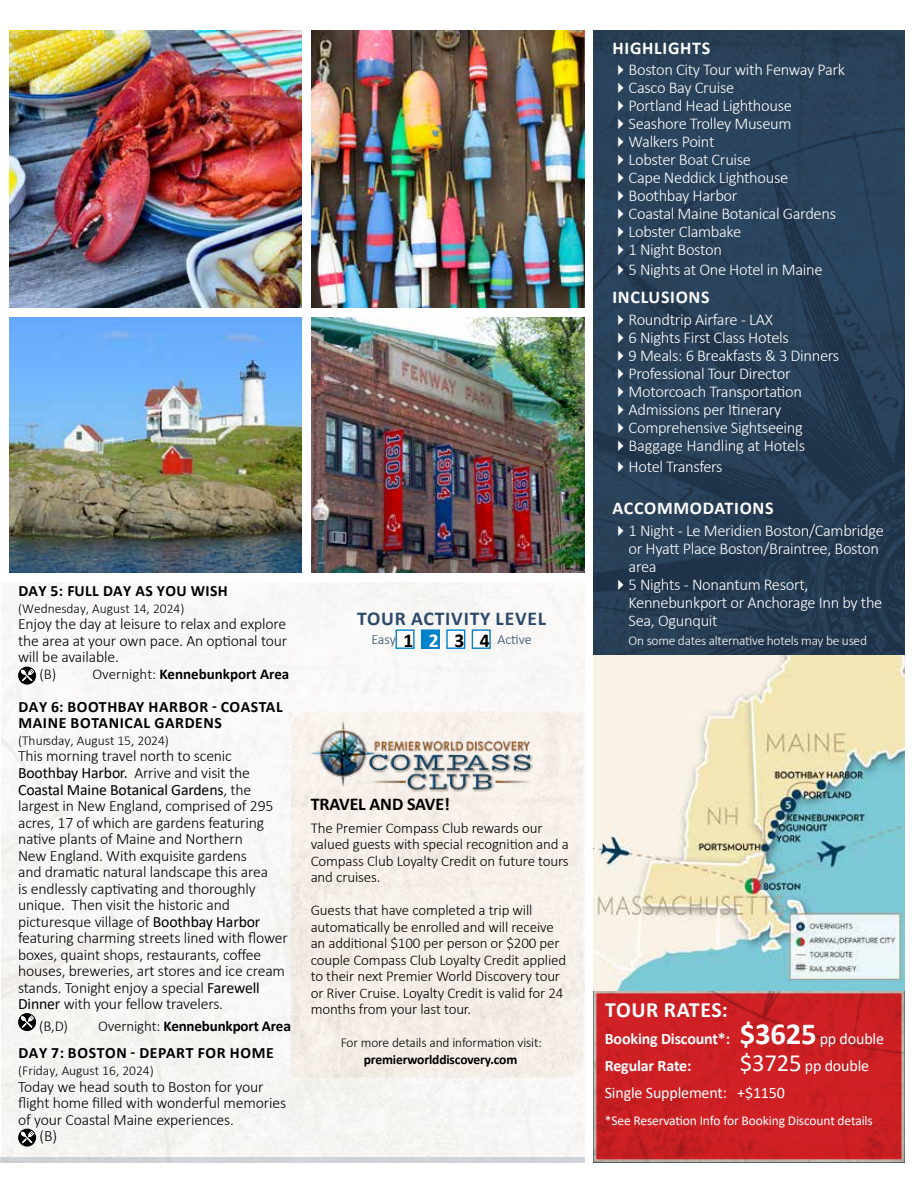
<style>
.page{position:relative;width:918px;height:1188px;background:#fff}
.page>*{position:absolute;margin:0;border:0;box-sizing:border-box;transform-origin:0 0}
.t1{font:700 21.75px "Calibri";letter-spacing:.03em;color:#fff}
.t2{font:700 19.65px "Calibri";letter-spacing:.04em;color:#2c4a6c}
.t3{font:700 18px "Calibri";letter-spacing:.04em;color:#fff}
.t4{font:700 18px "Calibri";letter-spacing:-.01em;color:#000}
.t5{font:300 16.5px/18px "Calibri";letter-spacing:-.02em;color:#fff}
.t6{font:700 16.05px/27px "Calibri";letter-spacing:-.01em;color:#fff}
.t7{font:16.05px/27px "Calibri";letter-spacing:-.01em;color:#fff}
.t8{font:300 15.75px/16.5px "Calibri";letter-spacing:-.01em;color:#000;text-align:justify}
.t9{font:700 15.75px/16.5px "Calibri";letter-spacing:.04em;color:#000}
.t10{font:700 15.75px "Calibri";letter-spacing:.02em;color:#000}
.t11{font:300 15px/16.5px "Calibri";letter-spacing:-.01em;color:#000}
.t12{font:700 15px "Calibri";letter-spacing:-.01em;color:#000}
.t13{font:300 14.1px "Calibri";letter-spacing:-.005em;color:#2c4a6c}
.t14{font:300 13.5px "Calibri";color:#000}
.t15{font:13.5px "Calibri";letter-spacing:-.01em;color:#fff}
.t16{font:300 13.5px "Calibri";letter-spacing:-.02em;color:#fff}
.t17{font:700 13.5px "Calibri";letter-spacing:-.01em;color:#000}
.s1{font-weight:300}
.s2{font-weight:400}
.s3{font-weight:700;font-size:19.65px;color:#000}
.s4{font-weight:700;font-size:19.65px;color:#fff}
.s5{font-size:30.75px}
.s6{font-size:24.75px}
</style>
<div class="page">
<div style="left:2px;top:582px;width:583px;height:575px;background:#f9f7f5"></div>
<img style="left:10px;top:30px;width:292px;height:277px">
<img style="left:311px;top:30px;width:274px;height:277px">
<img style="left:10px;top:318px;width:292px;height:255px">
<img style="left:311px;top:318px;width:274px;height:255px">
<div style="left:0;top:1157px;width:585px;height:5px;background:#cfd3d8"></div>
<svg style="left:18px;top:667px;width:18px;height:18px"></svg>
<svg style="left:21px;top:669px;width:13px;height:12px"></svg>
<svg style="left:18px;top:1013px;width:18px;height:18px"></svg>
<svg style="left:21px;top:1015px;width:13px;height:13px"></svg>
<svg style="left:18px;top:1129px;width:18px;height:18px"></svg>
<svg style="left:21px;top:1131px;width:13px;height:12px"></svg>
<img style="left:593px;top:30px;width:311px;height:1132px">
<img style="left:593px;top:656px;width:311px;height:335px">
<svg style="left:36px;top:948px;width:5px;height:5px"></svg>
<div style="left:396px;top:630px;width:18px;height:18px;background:#fff"></div>
<div style="left:396px;top:629px;width:19px;height:20px;border:1px solid #0083ca"></div>
<div style="left:422px;top:630px;width:17px;height:18px;background:#0083ca"></div>
<div style="left:421px;top:629px;width:19px;height:20px;border:1px solid #0083ca"></div>
<div style="left:447px;top:630px;width:18px;height:18px;background:#fff"></div>
<div style="left:446px;top:629px;width:19px;height:20px;border:1px solid #0083ca"></div>
<div style="left:472px;top:630px;width:18px;height:18px;background:#fff"></div>
<div style="left:472px;top:629px;width:19px;height:20px;border:1px solid #0c7ec0"></div>
<div style="left:291px;top:711px;width:292px;height:367px;background:#f6efe9"></div>
<img style="left:304px;top:715px;width:238px;height:79px">
<svg style="left:618px;top:65px;width:5px;height:10px"></svg>
<svg style="left:618px;top:83px;width:5px;height:10px"></svg>
<svg style="left:618px;top:101px;width:5px;height:10px"></svg>
<svg style="left:618px;top:119px;width:5px;height:10px"></svg>
<svg style="left:618px;top:137px;width:5px;height:10px"></svg>
<svg style="left:618px;top:155px;width:5px;height:10px"></svg>
<svg style="left:618px;top:173px;width:5px;height:10px"></svg>
<svg style="left:618px;top:191px;width:5px;height:10px"></svg>
<svg style="left:618px;top:209px;width:5px;height:10px"></svg>
<svg style="left:618px;top:227px;width:5px;height:10px"></svg>
<svg style="left:618px;top:245px;width:5px;height:10px"></svg>
<svg style="left:618px;top:264px;width:5px;height:11px"></svg>
<svg style="left:618px;top:314px;width:5px;height:11px"></svg>
<svg style="left:618px;top:332px;width:5px;height:11px"></svg>
<svg style="left:618px;top:350px;width:5px;height:11px"></svg>
<svg style="left:618px;top:368px;width:5px;height:11px"></svg>
<svg style="left:618px;top:386px;width:5px;height:11px"></svg>
<svg style="left:618px;top:404px;width:5px;height:11px"></svg>
<svg style="left:618px;top:422px;width:5px;height:11px"></svg>
<svg style="left:618px;top:440px;width:5px;height:11px"></svg>
<svg style="left:618px;top:461px;width:5px;height:11px"></svg>
<svg style="left:618px;top:525px;width:5px;height:11px"></svg>
<svg style="left:618px;top:579px;width:5px;height:11px"></svg>
<p class="t10" style="left:18px;top:580px;width:211px">DAY 5: FULL DAY AS YOU WISH</p>
<p class="t14" style="left:18px;top:600px;width:168px">(Wednesday, August 14, 2024)</p>
<p class="t8" style="left:18px;top:616px;width:271px">Enjoy the day at leisure to relax and explore the area at your own pace. An optional tour will be available.</p>
<p class="t11" style="left:39px;top:665px;width:18px">(B)</p>
<p class="t12" style="left:92px;top:663px;width:198px"><span class="s1">Overnight:</span> Kennebunkport Area</p>
<p class="t9" style="left:18px;top:698px;width:266px">DAY 6: BOOTHBAY HARBOR - COASTAL<br>MAINE BOTANICAL GARDENS</p>
<p class="t14" style="left:18px;top:732px;width:152px">(Thursday, August 15, 2024)</p>
<p class="t8" style="left:18px;top:748px;width:271px;text-align:left">This morning travel north to scenic <span class="s2">Boothbay Harbor.</span> Arrive and visit the <span class="s2">Coastal Maine Botanical Gardens</span>, the largest in New England, comprised of 295 acres, 17 of which are gardens featuring native plants of Maine and Northern<br>New England. With exquisite gardens<br>and dramatic natural landscape this area<br>is endlessly captivating and thoroughly unique. Then visit the historic and picturesque village of <span class="s2">Boothbay Harbor </span>featuring charming streets lined with flower boxes, quaint shops, restaurants, coffee houses, breweries, art stores and ice cream stands. Tonight enjoy a special <span class="s2">Farewell Dinner</span> with your fellow travelers.</p>
<p class="t11" style="left:39px;top:1018px;width:30px">(B,D)</p>
<p class="t12" style="left:98px;top:1016px;width:194px"><span class="s1">Overnight:</span> Kennebunkport Area</p>
<p class="t9" style="left:18px;top:1045px;width:257px">DAY 7: BOSTON - DEPART FOR HOME</p>
<p class="t14" style="left:18px;top:1062px;width:137px">(Friday, August 16, 2024)</p>
<p class="t8" style="left:18px;top:1078px;width:247px">Today we head south to Boston for your</p>
<p class="t8" style="left:18px;top:1095px;width:270px">flight home filled with wonderful memories</p>
<p class="t8" style="left:18px;top:1111px;width:217px">of your Coastal Maine experiences.</p>
<p class="t8" style="left:39px;top:1127px;width:19px">(B)</p>
<p class="t2" style="left:357px;top:605px;width:190px">TOUR ACTIVITY LEVEL</p>
<p class="t13" style="left:371px;top:630px;width:162px">Easy <span class="s3">1</span> <span class="s4">2</span> <span class="s3">3 4</span> Active</p>
<p class="t4" style="left:311px;top:792px;width:141px">TRAVEL AND SAVE!</p>
<p class="t11" style="left:311px;top:820px;width:260px">The Premier Compass Club rewards our valued guests with special recognition and a Compass Club Loyalty Credit on future tours and cruises.</p>
<p class="t11" style="left:311px;top:902px;width:257px">Guests that have completed a trip will automatically be enrolled and will receive an additional $100 per person or $200 per couple Compass Club Loyalty Credit applied to their next Premier World Discovery tour or River Cruise. Loyalty Credit is valid for 24 months from your last tour.</p>
<p class="t14" style="left:341px;top:1035px;width:203px">For more details and information visit:</p>
<p class="t17" style="left:364px;top:1050px;width:155px">premierworlddiscovery.com</p>
<p class="t3" style="left:612px;top:35px;width:99px">HIGHLIGHTS</p>
<p class="t5" style="left:629px;top:61px;width:218px">Boston City Tour with Fenway Park<br>Casco Bay Cruise<br>Portland Head Lighthouse<br>Seashore Trolley Museum<br>Walkers Point<br>Lobster Boat Cruise<br>Cape Neddick Lighthouse<br>Boothbay Harbor<br>Coastal Maine Botanical Gardens<br>Lobster Clambake<br>1 Night Boston</p>
<p class="t5" style="left:629px;top:260px;width:196px">5 Nights at One Hotel in Maine</p>
<p class="t3" style="left:612px;top:285px;width:99px">INCLUSIONS</p>
<p class="t5" style="left:629px;top:310px;width:212px">Roundtrip Airfare - LAX<br>6 Nights First Class Hotels<br>9 Meals: 6 Breakfasts &amp; 3 Dinners<br>Professional Tour Director<br>Motorcoach Transportation<br>Admissions per Itinerary<br>Comprehensive Sightseeing<br>Baggage Handling at Hotels</p>
<p class="t5" style="left:629px;top:457px;width:96px">Hotel Transfers</p>
<p class="t3" style="left:612px;top:496px;width:163px">ACCOMMODATIONS</p>
<p class="t5" style="left:629px;top:521px;width:257px">1 Night - Le Meridien Boston/Cambridge or Hyatt Place Boston/Braintree, Boston area<br>5 Nights - Nonantum Resort,<br>Kennebunkport or Anchorage Inn by the<br>Sea, Ogunquit</p>
<p class="t16" style="left:629px;top:633px;width:240px">On some dates alternative hotels may be used</p>
<h1 class="t1" style="left:605px;top:994px;width:124px">TOUR RATES:</h1>
<p class="t6" style="left:605px;top:1025px;width:281px">Booking Discount*: <span class="s5">$3625</span> <span class="s2">pp double<br></span>Regular Rate:</p>
<p class="t7" style="left:605px;top:1051px;width:266px;text-indent:135px"><span class="s6">$3725</span> pp double<br>Single Supplement: +$1150</p>
<p class="t15" style="left:605px;top:1111px;width:270px">*See Reservation Info for Booking Discount details</p>
</div>
